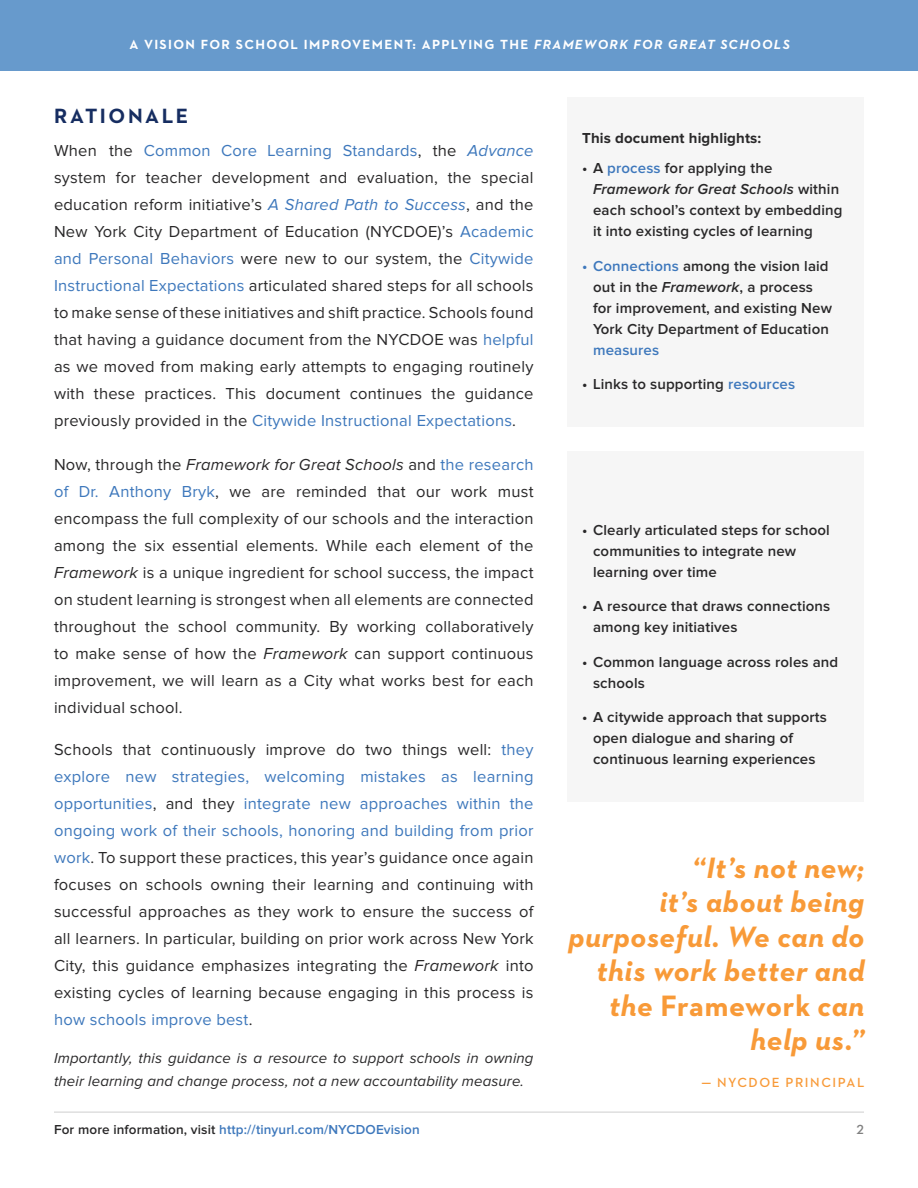
<style>
.page{position:relative;width:918px;height:1188px;background:#fff}
.page>*{position:absolute;margin:0;border:0;box-sizing:border-box;transform-origin:0 0}
.t1{font:italic 700 30px/34.5px "Neutraface 2 Text";letter-spacing:.02em;color:#f89a38;text-align:right}
.t2{font:700 21px "Neutraface 2 Text";letter-spacing:.12em;color:#162d61}
.t3{font:16.5px/27px "Proxima Nova";letter-spacing:.015em;color:#292829;text-align:justify}
.t4{font:600 15px/21px "Proxima Nova";letter-spacing:.01em;color:#292829}
.t5{font:italic 15px/22.5px "Proxima Nova";letter-spacing:.01em;color:#292829}
.t6{font:700 15px "Proxima Nova";letter-spacing:.01em;color:#292829}
.t7{font:600 15px "Proxima Nova";letter-spacing:.01em;color:#3e78bc}
.t8{font:700 13.5px "Neutraface 2 Text";letter-spacing:.1em;color:#fff}
.t9{font:600 13.5px "Proxima Nova";letter-spacing:.01em;color:#3e78bc}
.t10{font:600 13.5px "Neutraface 2 Text";letter-spacing:.11em;color:#f89a38}
.t11{font:600 13.5px "Neutraface 2 Text";color:#000}
.s1{font-style:italic}
.s2{color:#3e78bc}
.s3{font-style:italic;color:#3e78bc}
.s4{color:#292829}
.s5{font-style:normal}
</style>
<div class="page">
<div style="left:1px;top:0;width:917px;height:70px;background:#679acc"></div>
<hr style="left:54px;top:1112px;width:810px;height:1px;background:#000">
<div style="left:567px;top:452px;width:297px;height:350px;background:#f6f6f6"></div>
<div style="left:567px;top:98px;width:297px;height:329px;background:#f6f6f6"></div>
<p class="t8" style="left:129px;top:36px;width:662px">A VISION FOR SCHOOL IMPROVEMENT: APPLYING THE <span class="s1">FRAMEWORK FOR GREAT SCHOOLS</span></p>
<p class="t2" style="left:54px;top:102px;width:136px">RATIONALE</p>
<p class="t3" style="left:54px;top:138px;width:481px">When the <span class="s2">Common Core Learning Standards</span>, the <span class="s3">Advance </span>system for teacher development and evaluation, the special education reform initiative’s <span class="s3">A Shared Path to Success</span>, and the New York City Department of Education (NYCDOE)’s <span class="s2">Academic and Personal Behaviors</span> were new to our system, the <span class="s2">Citywide Instructional Expectations</span> articulated shared steps for all schools to make sense of these initiatives and shift practice. Schools found that having a guidance document from the NYCDOE was <span class="s2">helpful </span>as we moved from making early attempts to engaging routinely with these practices. This document continues the guidance previously provided in the <span class="s2">Citywide Instructional Expectations</span>.</p>
<p class="t3" style="left:54px;top:451px;width:481px">Now, through the <span class="s1">Framework for Great Schools</span> and <span class="s2">the research of Dr. Anthony Bryk</span>, we are reminded that our work must encompass the full complexity of our schools and the interaction among the six essential elements. While each element of the <span class="s1">Framework</span> is a unique ingredient for school success, the impact on student learning is strongest when all elements are connected throughout the school community. By working collaboratively to make sense of how the <span class="s1">Framework</span> can support continuous improvement, we will learn as a City what works best for each individual school.</p>
<p class="t3" style="left:54px;top:736px;width:481px">Schools that continuously improve do two things well: <span class="s2">they explore new strategies, welcoming mistakes as learning opportunities</span>, and they <span class="s2">integrate new approaches within the ongoing work of their schools, honoring and building from prior work</span>. To support these practices, this year’s guidance once again focuses on schools owning their learning and continuing with successful approaches as they work to ensure the success of all learners. In particular, building on prior work across New York City, this guidance emphasizes integrating the <span class="s1">Framework</span> into existing cycles of learning because engaging in this process is <span class="s2">how schools improve best</span>.</p>
<p class="t5" style="left:54px;top:1047px;width:481px">Importantly, this guidance is a resource to support schools in owning their learning and change process, not a new accountability measure.</p>
<p class="t9" style="left:54px;top:1123px;width:367px"><span class="s4">For more information, visit</span> http://tinyurl.com/NYCDOEvision</p>
<p class="t6" style="left:582px;top:131px;width:181px">This document highlights:</p>
<p class="t4" style="left:593px;top:158px;width:251px;text-indent:-11px">• A <span class="s2">process</span> for applying the <span class="s1">Framework for Great Schools</span> within each school’s context by embedding it into existing cycles of learning</p>
<p class="t4" style="left:593px;top:256px;width:241px;text-indent:-11px"><span class="s2">• Connections</span> among the vision laid out in the <span class="s1">Framework</span>, a process for improvement, and existing New York City Department of Education</p>
<p class="t7" style="left:593px;top:343px;width:68px">measures</p>
<p class="t4" style="left:582px;top:374px;width:214px">• Links to supporting <span class="s2">resources</span></p>
<p class="t4" style="left:593px;top:520px;width:238px;text-indent:-11px">• Clearly articulated steps for school communities to integrate new learning over time</p>
<p class="t4" style="left:593px;top:596px;width:239px;text-indent:-11px">• A resource that draws connections among key initiatives</p>
<p class="t4" style="left:593px;top:652px;width:247px;text-indent:-11px">• Common language across roles and schools</p>
<p class="t4" style="left:593px;top:707px;width:235px;text-indent:-11px">• A citywide approach that supports open dialogue and sharing of continuous learning experiences</p>
<h1 class="t1" style="left:569px;top:850px;width:297px">“It’s not new;<br>it’s about being purposeful. We can do this work better and the <span class="s5">Framework</span> can help us.”</h1>
<p class="t10" style="left:701px;top:1074px;width:164px">— NYCDOE PRINCIPAL</p>
<p class="t11" style="left:857px;top:1121px;width:9px">2</p>
</div>
